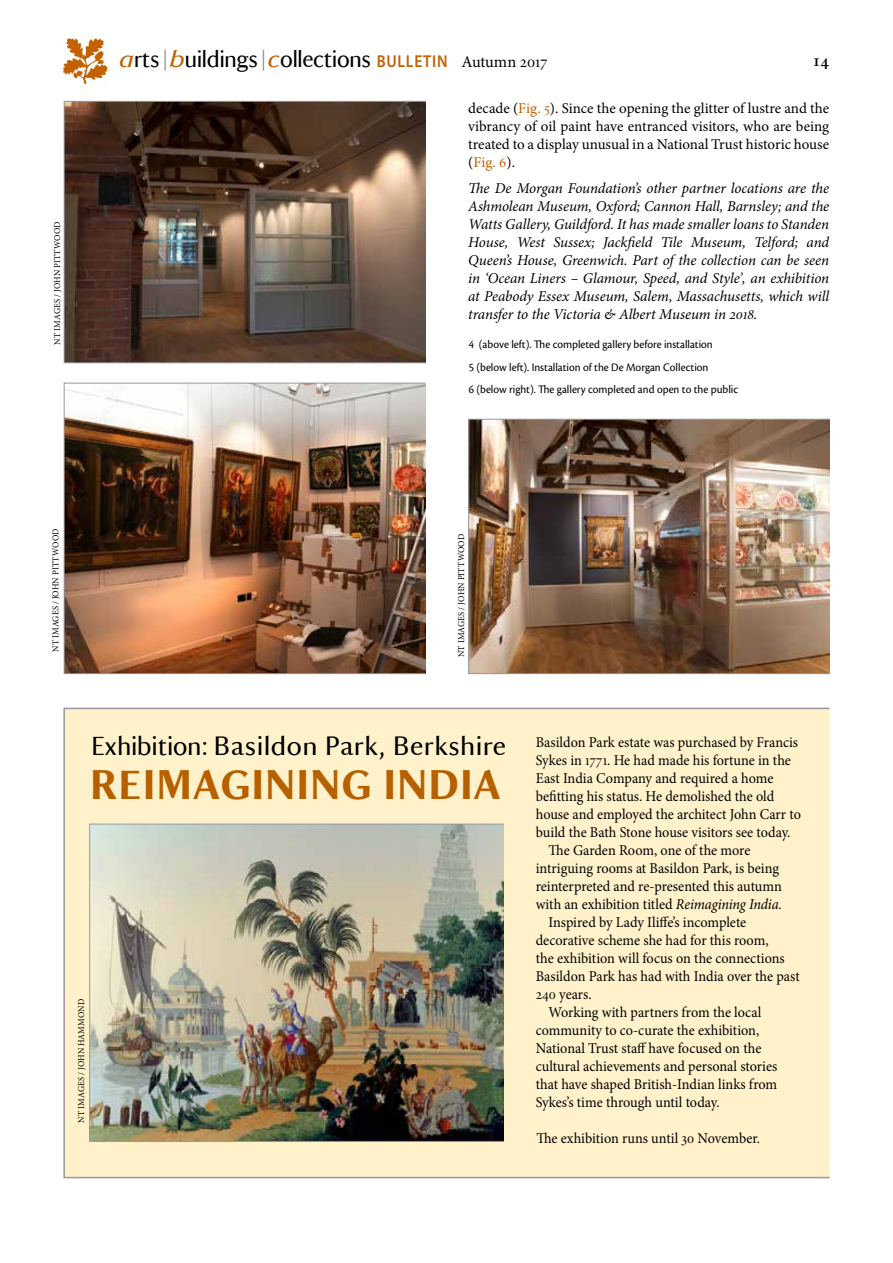
<style>
.page{position:relative;width:893px;height:1263px;background:#fff}
.page>*{position:absolute;margin:0;border:0;box-sizing:border-box;transform-origin:0 0}
.t1{font:700 42px "National Trust TT";letter-spacing:.04em;color:#b76000}
.t2{font:24px "National Trust TT";letter-spacing:-.01em;color:#000;scale:.95 1}
.t3{font:18px "Bembo Semibold Os F";color:#000}
.t4{font:15px "Minion Pro";letter-spacing:-.005em;color:#000;scale:.95 1}
.t5{font:italic 15px/18px "Minion Pro";letter-spacing:-.005em;color:#000;text-align:justify}
.t6{font:15px/18px "Minion Pro";letter-spacing:-.005em;color:#000;text-align:justify}
.t7{font:12px/22.8px "Cronos Pro";color:#000;scale:.95 1}
.t8{font:9px "Minion Pro";letter-spacing:.01em;color:#000;scale:.95 1}
.s1{font-style:italic;color:#c36000}
.s2{font-family:"Bembo";color:#818084}
.s3{font-family:"Myriad Pro";font-weight:600;font-size:17.25px;color:#c36000}
.s4{font-family:"Minion Pro";font-size:16.5px}
.s5{font-family:"Minion Exp Display";font-size:16.5px}
.s6{color:#c36000}
.s7{font-family:"Minion Exp Display";color:#c36000}
.s8{font-family:"Minion Exp Display"}
.s9{font-family:"National Trust TT";font-size:27px}
.s10{font-style:italic}
</style>
<div class="page">
<img style="left:63px;top:39px;width:45px;height:45px">
<img style="left:66px;top:103px;width:358px;height:258px">
<div style="left:64px;top:101px;width:362px;height:262px;border:1px solid #98989c"></div>
<img style="left:66px;top:385px;width:358px;height:287px">
<div style="left:64px;top:383px;width:362px;height:291px;border:1px solid #98989c"></div>
<img style="left:470px;top:421px;width:358px;height:251px">
<div style="left:468px;top:419px;width:362px;height:255px;border:1px solid #98989c"></div>
<div style="left:63px;top:708px;width:767px;height:470px;background:#fff2cb;border:2px solid #98989c"></div>
<img style="left:91px;top:826px;width:411px;height:314px">
<div style="left:89px;top:824px;width:415px;height:318px;border:1px solid #98989c"></div>
<p class="t8" style="left:51px;top:344px;width:131px;rotate:-90deg">NT IMAGES / JOHN PITTWOOD</p>
<h2 class="t2" style="left:119px;top:43px;width:452px"><span class="s1">a</span>rts<span class="s2">|</span><span class="s1">b</span>uildings<span class="s2">|</span><span class="s1">c</span>ollections <span class="s3">BULLETIN</span> <span class="s4">Autumn</span> <span class="s5">2017</span></h2>
<p class="t3" style="left:812px;top:51px;width:18px">14</p>
<p class="t6" style="left:468px;top:99px;width:362px">decade (<span class="s6">Fig.</span> <span class="s7">5</span>). Since the opening the glitter of lustre and the vibrancy of oil paint have entranced visitors, who are being treated to a display unusual in a National Trust historic house (<span class="s6">Fig.</span> <span class="s7">6</span>).</p>
<p class="t5" style="left:468px;top:180px;width:362px">The De Morgan Foundation’s other partner locations are the Ashmolean Museum, Oxford; Cannon Hall, Barnsley; and the Watts Gallery, Guildford. It has made smaller loans to Standen House, West Sussex; Jackfield Tile Museum, Telford; and Queen’s House, Greenwich. Part of the collection can be seen in ‘Ocean Liners – Glamour, Speed, and Style’, an exhibition at Peabody Essex Museum, Salem, Massachusetts, which will transfer to the Victoria &amp; Albert Museum in <span class="s8">2018</span>.</p>
<p class="t7" style="left:469px;top:333px;width:285px">4 (above left). The completed gallery before installation<br>5 (below left). Installation of the De Morgan Collection<br>6 (below right). The gallery completed and open to the public</p>
<p class="t8" style="left:50px;top:652px;width:131px;rotate:-90deg">NT IMAGES / JOHN PITTWOOD</p>
<p class="t8" style="left:455px;top:657px;width:131px;rotate:-90deg">NT IMAGES / JOHN PITTWOOD</p>
<p class="t4" style="left:91px;top:732px;width:745px"><span class="s9">Exhibition: Basildon Park, Berkshire</span> Basildon Park estate was purchased by Francis</p>
<p class="t4" style="left:536px;top:750px;width:270px">Sykes in <span class="s8">1771</span>. He had made his fortune in the</p>
<p class="t4" style="left:536px;top:768px;width:252px">East India Company and required a home</p>
<p class="t4" style="left:536px;top:786px;width:253px">befitting his status. He demolished the old</p>
<p class="t4" style="left:536px;top:804px;width:281px">house and employed the architect John Carr to</p>
<p class="t4" style="left:536px;top:822px;width:270px">build the Bath Stone house visitors see today.</p>
<p class="t4" style="left:549px;top:840px;width:214px">The Garden Room, one of the more</p>
<p class="t4" style="left:536px;top:858px;width:258px">intriguing rooms at Basildon Park, is being</p>
<p class="t4" style="left:536px;top:876px;width:261px">reinterpreted and re-presented this autumn</p>
<p class="t4" style="left:536px;top:894px;width:261px">with an exhibition titled <span class="s10">Reimagining India.</span></p>
<p class="t4" style="left:549px;top:912px;width:210px">Inspired by Lady Iliffe’s incomplete</p>
<p class="t4" style="left:536px;top:930px;width:247px">decorative scheme she had for this room,</p>
<p class="t4" style="left:536px;top:948px;width:263px">the exhibition will focus on the connections</p>
<p class="t4" style="left:536px;top:966px;width:279px">Basildon Park has had with India over the past</p>
<p class="t4" style="left:536px;top:984px;width:60px"><span class="s8">240</span> years.</p>
<p class="t4" style="left:549px;top:1002px;width:225px">Working with partners from the local</p>
<p class="t4" style="left:536px;top:1020px;width:237px">community to co-curate the exhibition,</p>
<p class="t4" style="left:536px;top:1038px;width:239px">National Trust staff have focused on the</p>
<p class="t4" style="left:536px;top:1056px;width:256px">cultural achievements and personal stories</p>
<p class="t4" style="left:536px;top:1074px;width:256px">that have shaped British-Indian links from</p>
<p class="t4" style="left:536px;top:1092px;width:195px">Sykes’s time through until today.</p>
<p class="t4" style="left:536px;top:1128px;width:237px">The exhibition runs until <span class="s8">30</span> November.</p>
<h1 class="t1" style="left:91px;top:756px;width:412px">REIMAGINING INDIA</h1>
<p class="t8" style="left:75px;top:1122px;width:131px;rotate:-90deg">NT IMAGES / JOHN HAMMOND</p>
</div>
